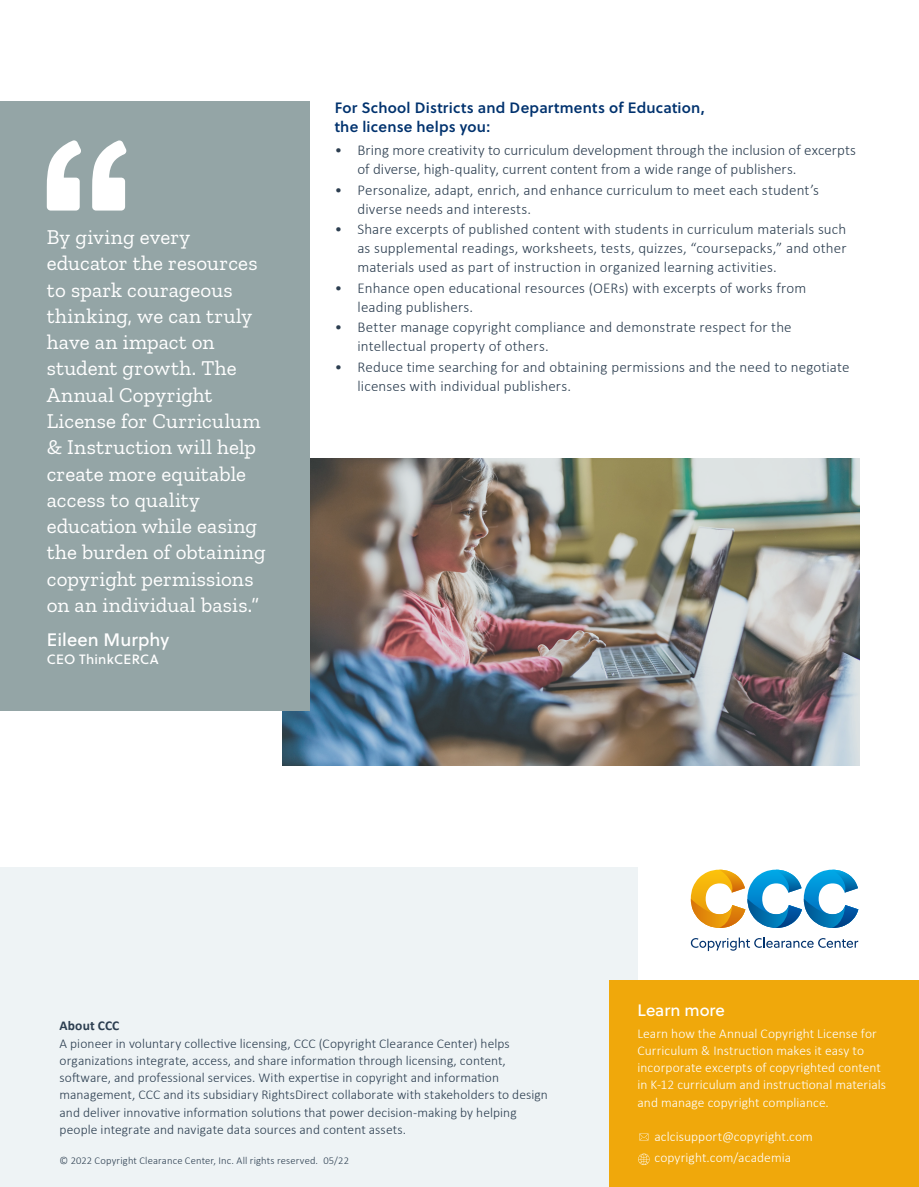
<style>
.page{position:relative;width:919px;height:1187px;background:#fff}
.page>*{position:absolute;margin:0;border:0;box-sizing:border-box;transform-origin:0 0}
.body_copy{font:21px/26.2px "Zilla Slab";letter-spacing:.005em;color:#fff}
.t1{font:18px "Soleil Bk";letter-spacing:.005em;color:#fff}
.t2{font:16.5px "Soleil Bk";color:#fff}
.body_copy-2{font:300 15px/18.8px "Calibri";letter-spacing:.01em;color:#2c3e50}
.body_copy-3{font:600 15px/18.8px "Soleil";letter-spacing:.015em;color:#00326e}
.t3{font:300 13.5px/17.2px "Calibri";letter-spacing:.005em;color:#2c3e50}
.t4{font:300 13.5px/17.2px "Calibri";letter-spacing:.005em;color:#fff}
.t5{font:13.5px "Soleil Bk";letter-spacing:.02em;color:#fff}
.t6{font:300 10.5px "Calibri";letter-spacing:.015em;color:#2c3e50}
.s1{font-weight:700}
</style>
<div class="page">
<img style="left:282px;top:458px;width:577px;height:307px">
<div style="left:0;top:101px;width:309px;height:609px;background:#94a5a6"></div>
<div style="left:0;top:867px;width:637px;height:319px;background:#eef3f5"></div>
<div style="left:609px;top:980px;width:309px;height:206px;background:#f0a80b"></div>
<svg style="left:690px;top:937px;width:168px;height:13px"></svg>
<svg style="left:690px;top:869px;width:168px;height:58px"></svg>
<svg style="left:638px;top:1153px;width:11px;height:11px"></svg>
<svg style="left:639px;top:1133px;width:9px;height:7px"></svg>
<svg style="left:47px;top:140px;width:34px;height:70px"></svg>
<svg style="left:92px;top:140px;width:35px;height:70px"></svg>
<p class="body_copy" style="left:47px;top:224px;width:220px">By giving every educator the resources to spark courageous thinking, we can truly have an impact on student growth. The<br>Annual Copyright<br>License for Curriculum &amp; Instruction will help create more equitable access to quality education while easing the burden of obtaining copyright permissions on an individual basis.”</p>
<p class="t1" style="left:47px;top:625px;width:124px">Eileen Murphy</p>
<p class="t5" style="left:47px;top:649px;width:114px">CEO ThinkCERCA</p>
<p class="body_copy-3" style="left:334px;top:98px;width:371px">For School Districts and Departments of Education, the license helps you:</p>
<p class="body_copy-2" style="left:357px;top:141px;width:500px;text-indent:-23px">• Bring more creativity to curriculum development through the inclusion of excerpts of diverse, high-quality, current content from a wide range of publishers.</p>
<p class="body_copy-2" style="left:357px;top:180px;width:463px;text-indent:-23px">• Personalize, adapt, enrich, and enhance curriculum to meet each student’s diverse needs and interests.</p>
<p class="body_copy-2" style="left:357px;top:220px;width:490px;text-align:justify;text-indent:-23px">• Share excerpts of published content with students in curriculum materials such as supplemental readings, worksheets, tests, quizzes, “coursepacks,” and other materials used as part of instruction in organized learning activities.</p>
<p class="body_copy-2" style="left:357px;top:278px;width:450px;text-indent:-23px">• Enhance open educational resources (OERs) with excerpts of works from leading publishers.</p>
<p class="body_copy-2" style="left:357px;top:318px;width:435px;text-indent:-23px">• Better manage copyright compliance and demonstrate respect for the intellectual property of others.</p>
<p class="body_copy-2" style="left:357px;top:357px;width:493px;text-indent:-23px">• Reduce time searching for and obtaining permissions and the need to negotiate licenses with individual publishers.</p>
<p class="t3" style="left:60px;top:1017px;width:490px"><span class="s1">About CCC<br></span>A pioneer in voluntary collective licensing, CCC (Copyright Clearance Center) helps organizations integrate, access, and share information through licensing, content, software, and professional services. With expertise in copyright and information management, CCC and its subsidiary RightsDirect collaborate with stakeholders to design and deliver innovative information solutions that power decision-making by helping people integrate and navigate data sources and content assets.</p>
<p class="t6" style="left:60px;top:1153px;width:291px">© 2022 Copyright Clearance Center, Inc. All rights reserved. 05/22</p>
<p class="t2" style="left:637px;top:997px;width:89px">Learn more</p>
<p class="t4" style="left:637px;top:1024px;width:250px">Learn how the Annual Copyright License for Curriculum &amp; Instruction makes it easy to incorporate excerpts of copyrighted content in K-12 curriculum and instructional materials and manage copyright compliance.</p>
<p class="t4" style="left:654px;top:1127px;width:160px">aclcisupport@copyright.com</p>
<p class="t4" style="left:654px;top:1148px;width:138px">copyright.com/academia</p>
</div>
